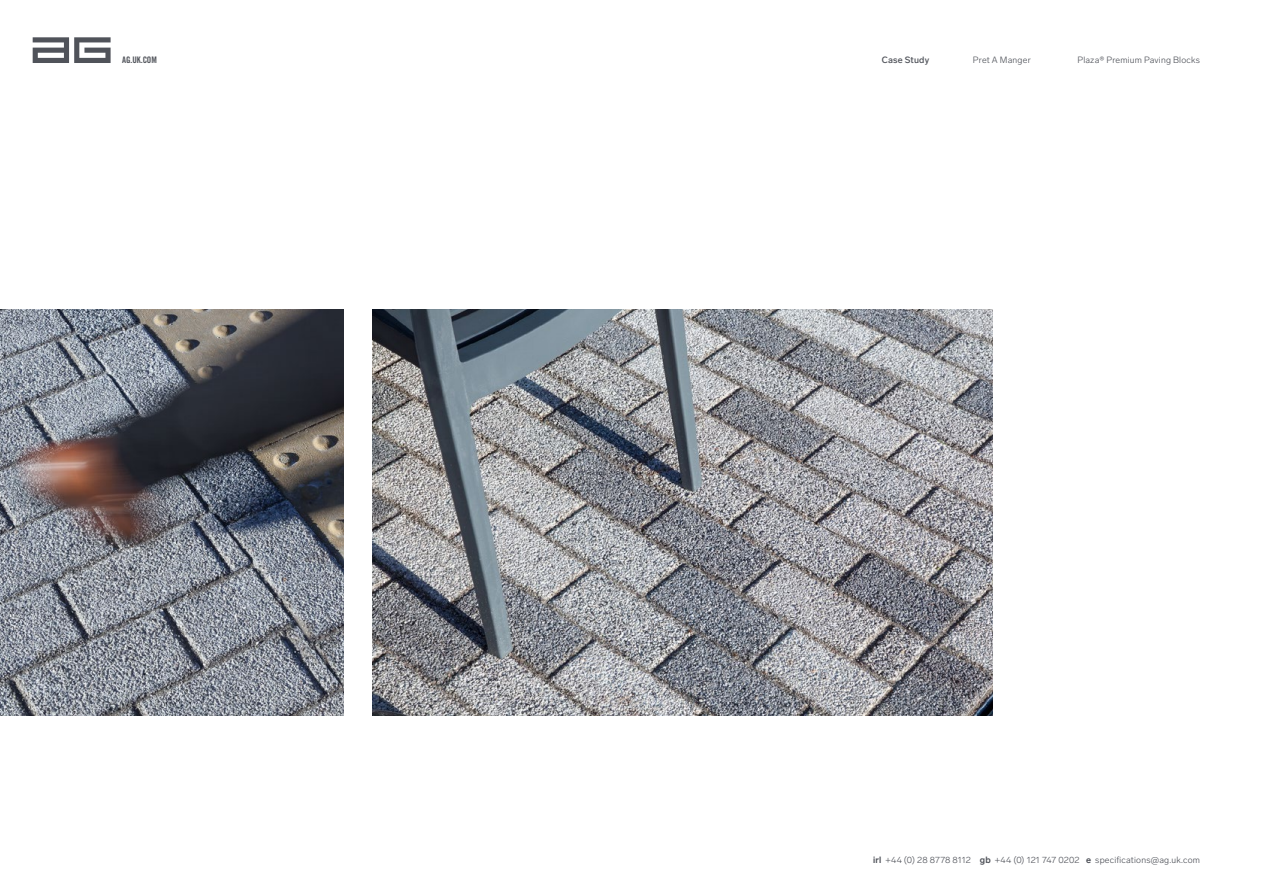
<style>
.page{position:relative;width:1263px;height:893px;background:#fff}
.page>*{position:absolute;margin:0;border:0;box-sizing:border-box;transform-origin:0 0}
.t1{font:300 9px "Lab Grotesque";letter-spacing:.02em;color:#50535a}
.t2{font:9px "Trade Gothic LT Pro Bd Cn 20";letter-spacing:-.015em;color:#50535a}
.t3{font:500 9px "Lab Grotesque";letter-spacing:.02em;color:#50535a}
.s1{font-weight:700}
</style>
<div class="page">
<img style="left:0;top:309px;width:343px;height:406px">
<img style="left:372px;top:309px;width:620px;height:406px">
<svg style="left:33px;top:37px;width:78px;height:26px"></svg>
<p class="t2" style="left:122px;top:54px;width:36px">AG.UK.COM</p>
<p class="t3" style="left:882px;top:55px;width:49px">Case Study</p>
<p class="t1" style="left:973px;top:55px;width:59px">Pret A Manger</p>
<p class="t1" style="left:1077px;top:55px;width:124px">Plaza® Premium Paving Blocks</p>
<p class="t1" style="left:873px;top:854px;width:328px"><span class="s1">irl</span> +44 (0) 28 8778 8112 <span class="s1">gb</span> +44 (0) 121 747 0202 <span class="s1">e</span> specifications@ag.uk.com</p>
</div>
